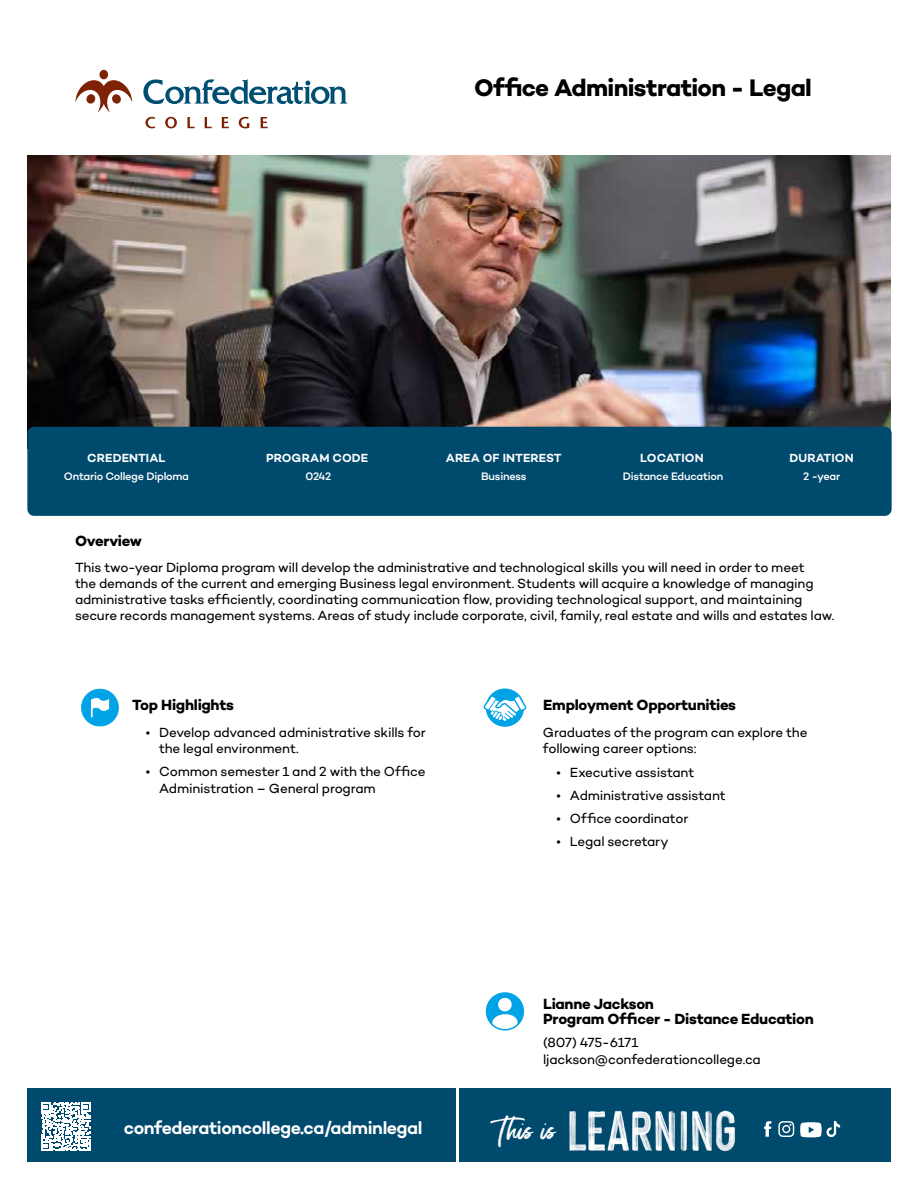
<style>
.page{position:relative;width:918px;height:1188px;background:#fff}
.page>*{position:absolute;margin:0;border:0;box-sizing:border-box;transform-origin:0 0}
.t1{font:30.3px "Moonstone";color:#fff}
.t2{font:700 24.3px "Campton";letter-spacing:-.03em;color:#000}
.t3{font:600 18px "Campton";letter-spacing:-.025em;color:#fff}
.t4{font:700 15px/15.9px "Campton";letter-spacing:-.02em;color:#000}
.t5{font:13.5px/16.2px "Campton";letter-spacing:-.015em;color:#000}
.t6{font:600 12px "Campton";letter-spacing:.01em;color:#fff}
.t7{font:500 11.1px "Campton";letter-spacing:-.025em;color:#fff}
</style>
<div class="page">
<img style="left:27px;top:156px;width:864px;height:275px">
<svg style="left:143px;top:79px;width:205px;height:25px"></svg>
<div style="left:99px;top:70px;width:9px;height:9px;background:#7d2205;border-radius:50%"></div>
<svg style="left:75px;top:78px;width:57px;height:35px"></svg>
<svg style="left:145px;top:117px;width:10px;height:11px"></svg>
<svg style="left:165px;top:117px;width:12px;height:11px"></svg>
<svg style="left:187px;top:117px;width:8px;height:11px"></svg>
<svg style="left:205px;top:117px;width:7px;height:11px"></svg>
<svg style="left:222px;top:117px;width:7px;height:11px"></svg>
<svg style="left:239px;top:117px;width:10px;height:11px"></svg>
<svg style="left:261px;top:117px;width:7px;height:11px"></svg>
<div style="left:487px;top:689px;width:36px;height:37px;background:#00a3e6;border-radius:50%"></div>
<div style="left:486px;top:688px;width:38px;height:39px;border:2px solid #00a3e6;border-radius:50%"></div>
<svg style="left:484px;top:695px;width:42px;height:27px"></svg>
<svg style="left:82px;top:689px;width:36px;height:37px"></svg>
<div style="left:27px;top:427px;width:865px;height:89px;background:#004a6e;border-radius:7px"></div>
<div style="left:27px;top:1089px;width:864px;height:73px;background:#004a6e"></div>
<hr style="left:456px;top:1087px;width:3px;height:79px;background:#fff">
<img style="left:569px;top:1110px;width:167px;height:42px">
<svg style="left:41px;top:1102px;width:49px;height:49px"></svg>
<div style="left:487px;top:993px;width:36px;height:37px;background:#00a3e6;border-radius:50%"></div>
<div style="left:498px;top:998px;width:14px;height:13px;background:#fff;border-radius:50%"></div>
<svg style="left:492px;top:1014px;width:26px;height:16px"></svg>
<div style="left:486px;top:992px;width:38px;height:39px;border:2px solid #00a3e6;border-radius:50%"></div>
<svg style="left:764px;top:1121px;width:7px;height:16px"></svg>
<svg style="left:778px;top:1121px;width:16px;height:16px"></svg>
<svg style="left:800px;top:1121px;width:40px;height:16px"></svg>
<h2 class="t2" style="left:474px;top:72px;width:339px">Office Administration - Legal</h2>
<p class="t6" style="left:87px;top:450px;width:80px">CREDENTIAL</p>
<p class="t7" style="left:64px;top:469px;width:127px">Ontario College Diploma</p>
<p class="t4" style="left:75px;top:533px;width:68px">Overview</p>
<p class="t6" style="left:266px;top:450px;width:104px">PROGRAM CODE</p>
<p class="t7" style="left:306px;top:469px;width:27px">0242</p>
<p class="t6" style="left:446px;top:450px;width:117px">AREA OF INTEREST</p>
<p class="t7" style="left:481px;top:469px;width:47px">Business</p>
<p class="t6" style="left:640px;top:450px;width:65px">LOCATION</p>
<p class="t7" style="left:623px;top:469px;width:102px">Distance Education</p>
<p class="t6" style="left:790px;top:450px;width:66px">DURATION</p>
<p class="t7" style="left:803px;top:469px;width:38px">2 -year</p>
<p class="t5" style="left:75px;top:559px;width:761px">This two-year Diploma program will develop the administrative and technological skills you will need in order to meet<br>the demands of the current and emerging Business legal environment. Students will acquire a knowledge of managing administrative tasks efficiently, coordinating communication flow, providing technological support, and maintaining secure records management systems. Areas of study include corporate, civil, family, real estate and wills and estates law.</p>
<p class="t4" style="left:132px;top:697px;width:103px">Top Highlights</p>
<p class="t4" style="left:543px;top:697px;width:194px">Employment Opportunities</p>
<p class="t5" style="left:543px;top:724px;width:266px">Graduates of the program can explore the following career options:</p>
<p class="t5" style="left:556px;top:764px;width:139px">• Executive assistant</p>
<p class="t5" style="left:556px;top:787px;width:171px">• Administrative assistant</p>
<p class="t5" style="left:556px;top:810px;width:133px">• Office coordinator</p>
<p class="t5" style="left:556px;top:833px;width:114px">• Legal secretary</p>
<p class="t5" style="left:159px;top:723px;width:268px;text-indent:-14px">• Develop advanced administrative skills for the legal environment.</p>
<p class="t5" style="left:159px;top:763px;width:268px;text-indent:-14px">• Common semester 1 and 2 with the Office<br>Administration – General program</p>
<p class="t4" style="left:543px;top:995px;width:272px">Lianne Jackson<br>Program Officer - Distance Education</p>
<p class="t5" style="left:543px;top:1034px;width:219px">(807) 475-6171 ljackson@confederationcollege.ca</p>
<h3 class="t3" style="left:124px;top:1117px;width:300px">confederationcollege.ca/adminlegal</h3>
<h1 class="t1" style="left:499px;top:1110px;width:59px">This is</h1>
</div>
